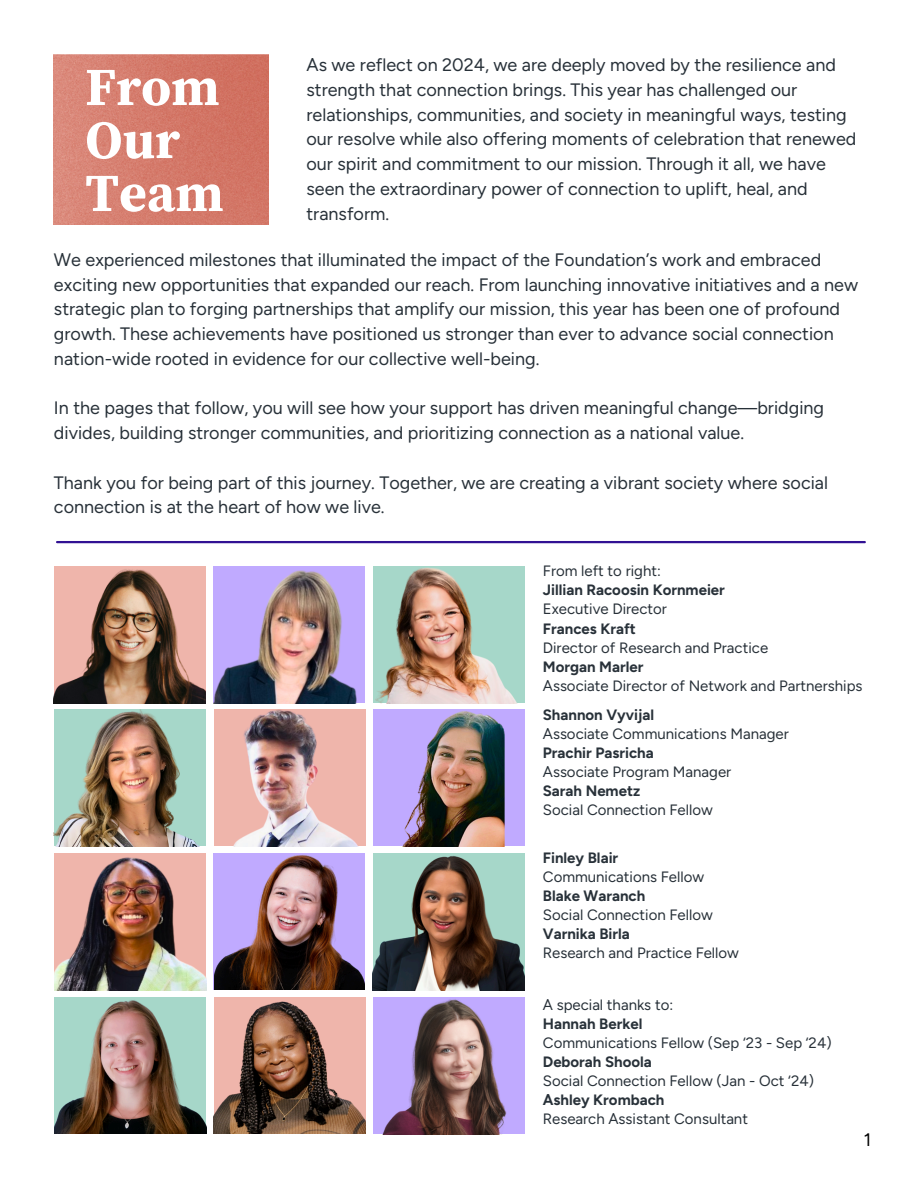
<style>
.page{position:relative;width:918px;height:1188px;background:#fff}
.page>*{position:absolute;margin:0;border:0;box-sizing:border-box;transform-origin:0 0}
.t1{font:700 53.4px/52.9px "Source Serif Pro";color:#fff}
.t2{font:18px/24.8px "Figtree";color:#283139}
.t3{font:18px "Figtree";color:#000}
.t4{font:15px "Figtree";color:#283139}
.t5{font:700 15px "Figtree";color:#283139}
</style>
<div class="page">
<img style="left:54px;top:55px;width:215px;height:170px">
<img style="left:213px;top:566px;width:152px;height:137px">
<img style="left:214px;top:710px;width:152px;height:137px">
<img style="left:54px;top:853px;width:152px;height:137px">
<hr style="left:57px;top:541px;width:808px;height:2px;background:#311193">
<img style="left:54px;top:566px;width:152px;height:137px">
<img style="left:373px;top:566px;width:151px;height:137px">
<img style="left:54px;top:710px;width:152px;height:137px">
<div style="left:373px;top:710px;width:152px;height:136px;background:#c0aaff"></div>
<img style="left:402px;top:711px;width:103px;height:136px">
<img style="left:214px;top:853px;width:151px;height:137px">
<img style="left:373px;top:853px;width:152px;height:137px">
<img style="left:55px;top:997px;width:151px;height:136px">
<img style="left:213px;top:997px;width:152px;height:136px">
<img style="left:374px;top:997px;width:150px;height:137px">
<p class="t1" style="left:85px;top:60px;width:140px">From<br>Our<br>Team</p>
<h1 class="t2" style="left:307px;top:52px;width:551px">As we reflect on 2024, we are deeply moved by the resilience and strength that connection brings. This year has challenged our relationships, communities, and society in meaningful ways, testing our resolve while also offering moments of celebration that renewed our spirit and commitment to our mission. Through it all, we have seen the extraordinary power of connection to uplift, heal, and transform.</h1>
<h2 class="t2" style="left:54px;top:247px;width:806px">We experienced milestones that illuminated the impact of the Foundation’s work and embraced exciting new opportunities that expanded our reach. From launching innovative initiatives and a new strategic plan to forging partnerships that amplify our mission, this year has been one of profound growth. These achievements have positioned us stronger than ever to advance social connection nation-wide rooted in evidence for our collective well-being.</h2>
<h2 class="t2" style="left:54px;top:396px;width:772px">In the pages that follow, you will see how your support has driven meaningful change—bridging divides, building stronger communities, and prioritizing connection as a national value.</h2>
<h2 class="t2" style="left:54px;top:470px;width:776px">Thank you for being part of this journey. Together, we are creating a vibrant society where social connection is at the heart of how we live.</h2>
<h2 class="t4" style="left:543px;top:562px;width:120px">From left to right:</h2>
<p class="t5" style="left:543px;top:581px;width:184px">Jillian Racoosin Kornmeier</p>
<p class="t4" style="left:543px;top:600px;width:126px">Executive Director</p>
<p class="t5" style="left:543px;top:619px;width:95px">Frances Kraft</p>
<p class="t4" style="left:543px;top:638px;width:227px">Director of Research and Practice</p>
<p class="t5" style="left:543px;top:658px;width:102px">Morgan Marler</p>
<p class="t4" style="left:543px;top:677px;width:321px">Associate Director of Network and Partnerships</p>
<p class="t5" style="left:543px;top:705px;width:113px">Shannon Vyvijal</p>
<p class="t4" style="left:543px;top:724px;width:247px">Associate Communications Manager</p>
<p class="t5" style="left:543px;top:744px;width:112px">Prachir Pasricha</p>
<p class="t4" style="left:543px;top:763px;width:190px">Associate Program Manager</p>
<p class="t5" style="left:543px;top:782px;width:99px">Sarah Nemetz</p>
<p class="t4" style="left:543px;top:801px;width:171px">Social Connection Fellow</p>
<p class="t5" style="left:543px;top:848px;width:77px">Finley Blair</p>
<p class="t4" style="left:543px;top:868px;width:163px">Communications Fellow</p>
<p class="t5" style="left:543px;top:887px;width:104px">Blake Waranch</p>
<p class="t4" style="left:543px;top:906px;width:171px">Social Connection Fellow</p>
<p class="t5" style="left:543px;top:925px;width:89px">Varnika Birla</p>
<p class="t4" style="left:543px;top:944px;width:198px">Research and Practice Fellow</p>
<p class="t4" style="left:543px;top:995px;width:132px">A special thanks to:</p>
<p class="t5" style="left:543px;top:1014px;width:101px">Hannah Berkel</p>
<p class="t4" style="left:543px;top:1034px;width:290px">Communications Fellow (Sep ‘23 - Sep ‘24)</p>
<p class="t5" style="left:543px;top:1053px;width:110px">Deborah Shoola</p>
<p class="t4" style="left:543px;top:1072px;width:273px">Social Connection Fellow (Jan - Oct ‘24)</p>
<p class="t5" style="left:543px;top:1091px;width:123px">Ashley Krombach</p>
<p class="t4" style="left:543px;top:1110px;width:207px">Research Assistant Consultant</p>
<p class="t3" style="left:864px;top:1129px;width:9px">1</p>
</div>
